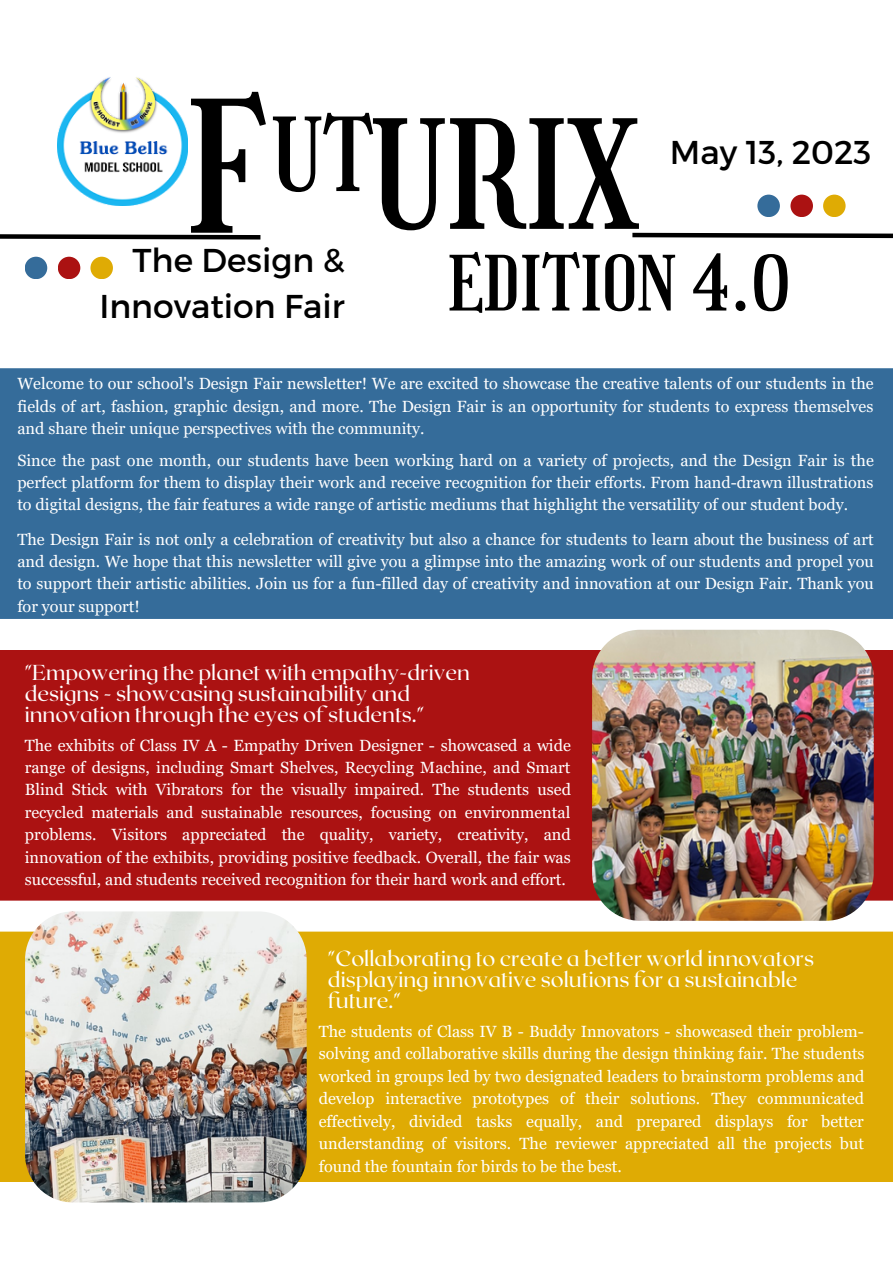
<style>
.page{position:relative;width:893px;height:1264px;background:#fff}
.page>*{position:absolute;margin:0;border:0;box-sizing:border-box;transform-origin:0 0}
.t1{font:178.65px "Girassol";color:#000}
.t2{font:147.45px "Girassol";color:#000}
.t3{font:99.3px "Girassol";color:#000}
.t4{font:74.25px "Girassol";color:#000}
.t5{font:33px/46px "Montserrat";color:#000;text-align:right}
.t6{font:21.6px/21.3px "Roxborough CF";color:#fff}
.t7{font:16.2px/22.5px "Georgia Pro";color:#fff;text-align:justify}
</style>
<div class="page">
<svg style="left:0;top:234px;width:261px;height:6px;background:#3f3f3f"></svg>
<svg style="left:632px;top:232px;width:260px;height:7px"></svg>
<div style="left:0;top:368px;width:892px;height:251px;background:#356c9a"></div>
<div style="left:757px;top:195px;width:22px;height:22px;background:#356c9a;border-radius:50%"></div>
<div style="left:790px;top:195px;width:22px;height:22px;background:#ab1212;border-radius:50%"></div>
<div style="left:823px;top:195px;width:22px;height:22px;background:#dfab04;border-radius:50%"></div>
<div style="left:0;top:931px;width:892px;height:251px;background:#dfab04"></div>
<img style="left:25px;top:911px;width:281px;height:291px;border-radius:48px">
<div style="left:25px;top:257px;width:22px;height:22px;background:#356c9a;border-radius:50%"></div>
<div style="left:58px;top:257px;width:22px;height:22px;background:#ab1212;border-radius:50%"></div>
<div style="left:90px;top:257px;width:23px;height:22px;background:#dfab04;border-radius:50%"></div>
<div style="left:0;top:650px;width:892px;height:250px;background:#ab1212"></div>
<img style="left:58px;top:77px;width:129px;height:128px">
<img style="left:592px;top:629px;width:281px;height:291px;border-radius:48px">
<p class="t1" style="left:186px;top:64px;width:86px">F</p>
<p class="t3" style="left:272px;top:97px;width:104px">UT</p>
<p class="t2" style="left:371px;top:90px;width:268px">URIX</p>
<p class="t4" style="left:447px;top:240px;width:345px">EDITION 4.0</p>
<p class="t5" style="left:670px;top:128px;width:203px">May 13, 2023</p>
<p class="t5" style="left:99px;top:236px;width:247px">The Design &amp;<br>Innovation Fair</p>
<p class="t7" style="left:17px;top:372px;width:857px">Welcome to our school's Design Fair newsletter! We are excited to showcase the creative talents of our students in the fields of art, fashion, graphic design, and more. The Design Fair is an opportunity for students to express themselves and share their unique perspectives with the community.</p>
<p class="t7" style="left:17px;top:449px;width:857px">Since the past one month, our students have been working hard on a variety of projects, and the Design Fair is the perfect platform for them to display their work and receive recognition for their efforts. From hand-drawn illustrations to digital designs, the fair features a wide range of artistic mediums that highlight the versatility of our student body.</p>
<p class="t7" style="left:17px;top:528px;width:858px">The Design Fair is not only a celebration of creativity but also a chance for students to learn about the business of art and design. We hope that this newsletter will give you a glimpse into the amazing work of our students and propel you to support their artistic abilities. Join us for a fun-filled day of creativity and innovation at our Design Fair. Thank you for your support!</p>
<p class="t6" style="left:25px;top:660px;width:446px">"Empowering the planet with empathy-driven designs - showcasing sustainability and innovation through the eyes of students."</p>
<p class="t7" style="left:25px;top:733px;width:547px">The exhibits of Class IV A - Empathy Driven Designer - showcased a wide range of designs, including Smart Shelves, Recycling Machine, and Smart Blind Stick with Vibrators for the visually impaired. The students used recycled materials and sustainable resources, focusing on environmental problems. Visitors appreciated the quality, variety, creativity, and innovation of the exhibits, providing positive feedback. Overall, the fair was successful, and students received recognition for their hard work and effort.</p>
<p class="t6" style="left:328px;top:946px;width:487px">"Collaborating to create a better world innovators displaying innovative solutions for a sustainable future."</p>
<p class="t7" style="left:319px;top:1020px;width:547px">The students of Class IV B - Buddy Innovators - showcased their problem&shy;solving and collaborative skills during the design thinking fair. The students worked in groups led by two designated leaders to brainstorm problems and develop interactive prototypes of their solutions. They communicated effectively, divided tasks equally, and prepared displays for better understanding of visitors. The reviewer appreciated all the projects but found the fountain for birds to be the best.</p>
</div>
